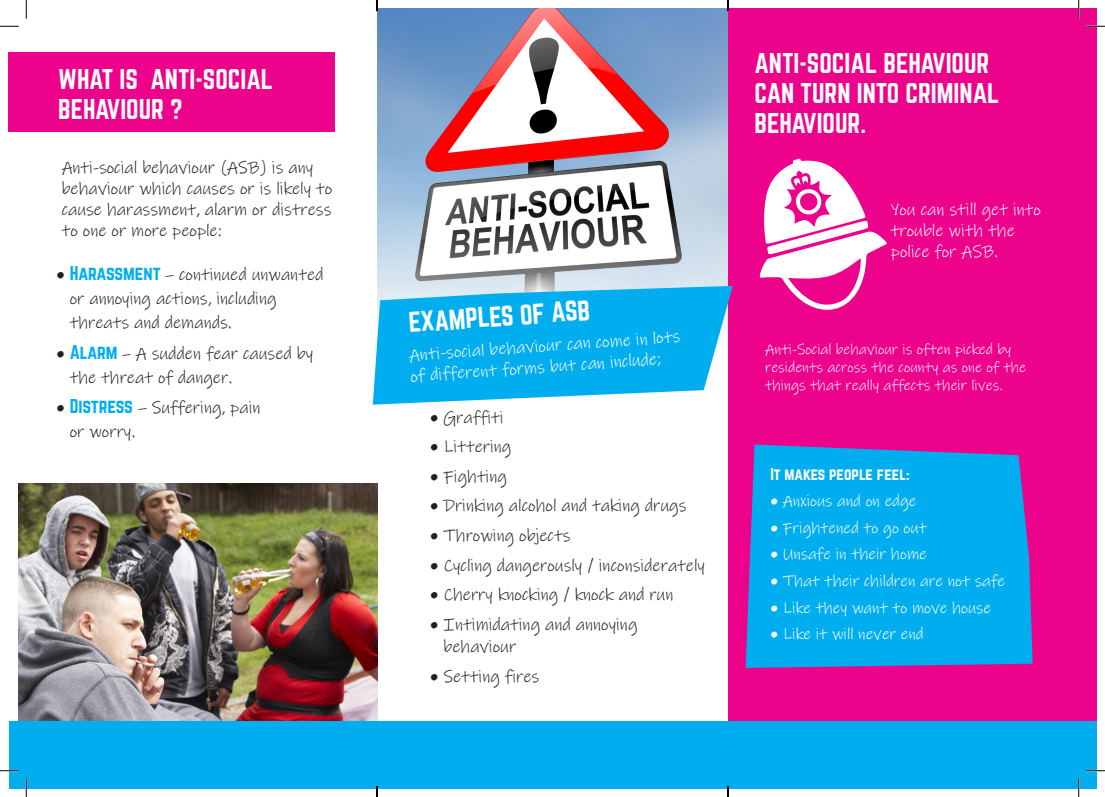
<style>
.page{position:relative;width:1105px;height:797px;background:#fff}
.page>*{position:absolute;margin:0;border:0;box-sizing:border-box;transform-origin:0 0}
.t1{font:25px/30px "Norwester";color:#fff}
.t2{font:17.5px/23.8px "Ink Free";color:#231f20}
.t3{font:17.5px/21px "Ink Free";color:#fff}
.t4{font:16.25px "Ink Free";color:#fff}
.t5{font:15px/18px "Ink Free";color:#fff}
.t6{font:15px "Norwester";color:#fff}
.s1{font-family:"Norwester";color:#00aeef}
</style>
<div class="page">
<div style="left:728px;top:9px;width:368px;height:770px;background:#ed028c"></div>
<svg style="left:746px;top:444px;width:287px;height:224px;background:#10a2e8"></svg>
<div style="left:9px;top:53px;width:326px;height:79px;background:#ed028c"></div>
<img style="left:377px;top:9px;width:351px;height:277px">
<svg style="left:373px;top:286px;width:360px;height:118px;background:#27b9f0"></svg>
<img style="left:19px;top:483px;width:358px;height:238px">
<div style="left:9px;top:721px;width:1087px;height:67px;background:#00aeef"></div>
<svg style="left:760px;top:158px;width:127px;height:152px"></svg>
<svg style="left:0;top:25px;width:19px;height:2px"></svg>
<svg style="left:1086px;top:25px;width:19px;height:2px"></svg>
<svg style="left:0;top:770px;width:19px;height:1px"></svg>
<svg style="left:1086px;top:770px;width:19px;height:1px"></svg>
<svg style="left:25px;top:0;width:2px;height:19px"></svg>
<svg style="left:25px;top:778px;width:2px;height:19px"></svg>
<svg style="left:1078px;top:0;width:1px;height:19px"></svg>
<svg style="left:1078px;top:778px;width:1px;height:19px"></svg>
<svg style="left:376px;top:0;width:2px;height:11px"></svg>
<svg style="left:376px;top:785px;width:2px;height:12px"></svg>
<svg style="left:727px;top:0;width:2px;height:11px"></svg>
<svg style="left:727px;top:785px;width:2px;height:12px"></svg>
<p class="t1" style="left:58px;top:65px;width:217px">WHAT IS ANTI-SOCIAL<br>BEHAVIOUR ?</p>
<p class="t2" style="left:62px;top:157px;width:272px;line-height:21px">Anti-social behaviour (ASB) is any behaviour which causes or is likely to cause harassment, alarm or distress to one or more people:</p>
<p class="t2" style="left:70px;top:263px;width:255px;text-indent:-13px">• <span class="s1">Harassment</span> – continued unwanted or annoying actions, including threats and demands.</p>
<p class="t2" style="left:70px;top:341px;width:245px;text-indent:-13px">• <span class="s1">Alarm</span> – A sudden fear caused by the threat of danger.</p>
<p class="t2" style="left:70px;top:396px;width:192px;text-indent:-13px">• <span class="s1">Distress</span> – Suffering, pain or worry.</p>
<p class="t1" style="left:408px;top:308px;width:183px;rotate:-4deg">EXAMPLES OF ASB</p>
<p class="t3" style="left:408px;top:344px;width:273px;rotate:-4deg">Anti-social behaviour can come in lots of different forms but can include;</p>
<p class="t2" style="left:430px;top:405px;width:75px">• Graffiti</p>
<p class="t2" style="left:430px;top:434px;width:83px">• Littering</p>
<p class="t2" style="left:430px;top:464px;width:78px">• Fighting</p>
<p class="t2" style="left:430px;top:494px;width:258px">• Drinking alcohol and taking drugs</p>
<p class="t2" style="left:430px;top:523px;width:142px">• Throwing objects</p>
<p class="t2" style="left:430px;top:553px;width:276px">• Cycling dangerously / inconsiderately</p>
<p class="t2" style="left:430px;top:582px;width:245px">• Cherry knocking / knock and run</p>
<p class="t2" style="left:444px;top:613px;width:195px;line-height:22.5px;text-indent:-13px">• Intimidating and annoying behaviour</p>
<p class="t2" style="left:430px;top:664px;width:111px">• Setting fires</p>
<p class="t1" style="left:754px;top:49px;width:247px">ANTI-SOCIAL BEHAVIOUR<br>CAN TURN INTO CRIMINAL<br>BEHAVIOUR.</p>
<p class="t3" style="left:891px;top:199px;width:152px">You can still get into trouble with the police for ASB.</p>
<p class="t5" style="left:765px;top:340px;width:263px">Anti-Social behaviour is often picked by residents across the county as one of the things that really affects their lives.</p>
<p class="t6" style="left:770px;top:466px;width:141px">It makes people feel:</p>
<p class="t4" style="left:770px;top:490px;width:147px">• Anxious and on edge</p>
<p class="t4" style="left:770px;top:517px;width:158px">• Frightened to go out</p>
<p class="t4" style="left:770px;top:543px;width:158px">• Unsafe in their home</p>
<p class="t4" style="left:770px;top:570px;width:236px">• That their children are not safe</p>
<p class="t4" style="left:770px;top:597px;width:222px">• Like they want to move house</p>
<p class="t4" style="left:770px;top:623px;width:155px">• Like it will never end</p>
</div>
